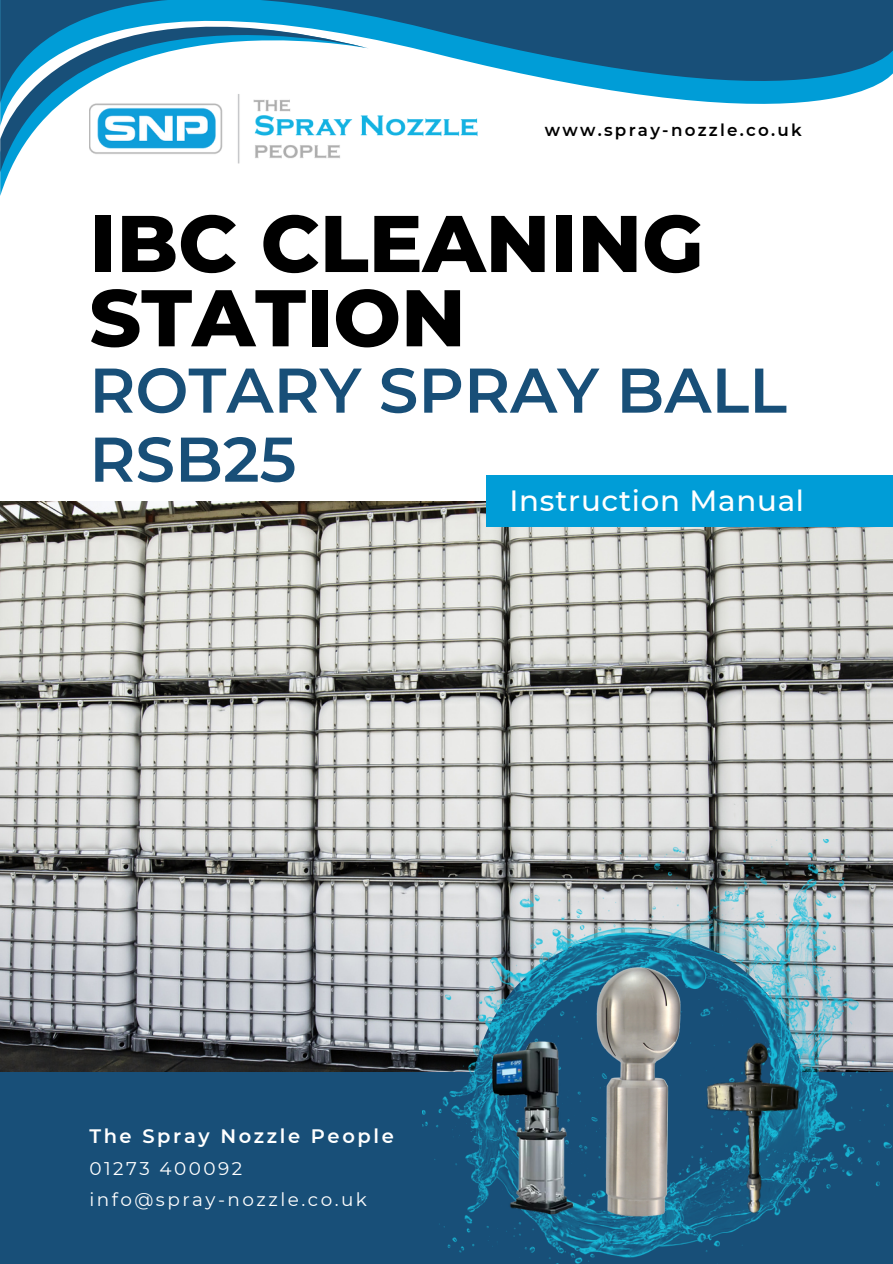
<style>
.page{position:relative;width:893px;height:1264px;background:#fff}
.page>*{position:absolute;margin:0;border:0;box-sizing:border-box;transform-origin:0 0}
.t1{font:800 80.1px "Montserrat";color:#000}
.t2{font:600 63px/69px "Montserrat";color:#184f78}
.t3{font:500 29.25px "Montserrat";letter-spacing:.025em;color:#fff}
.t4{font:600 19.5px "Montserrat";letter-spacing:.135em;color:#fff}
.t5{font:18.45px "Montserrat";letter-spacing:.135em;color:#fff}
.t6{font:600 16.65px "Montserrat";letter-spacing:.135em;color:#000}
</style>
<div class="page">
<img style="left:0;top:501px;width:892px;height:571px">
<div style="left:0;top:1072px;width:892px;height:191px;background:#184f78"></div>
<div style="left:486px;top:475px;width:406px;height:52px;background:#009dd7"></div>
<svg style="left:369px;top:0;width:523px;height:132px"></svg>
<svg style="left:0;top:0;width:369px;height:172px"></svg>
<img style="left:423px;top:840px;width:469px;height:423px">
<img style="left:491px;top:1038px;width:84px;height:179px">
<img style="left:589px;top:958px;width:98px;height:259px">
<img style="left:696px;top:1038px;width:108px;height:179px">
<p class="t6" style="left:544px;top:119px;width:258px">www.spray-nozzle.co.uk</p>
<p class="t1" style="left:89px;top:194px;width:616px">IBC CLEANING</p>
<p class="t1" style="left:89px;top:269px;width:378px">STATION</p>
<p class="t2" style="left:89px;top:355px;width:699px">ROTARY SPRAY BALL<br>RSB25</p>
<p class="t3" style="left:509px;top:483px;width:296px">Instruction Manual</p>
<p class="t4" style="left:89px;top:1124px;width:306px">The Spray Nozzle People</p>
<p class="t5" style="left:89px;top:1156px;width:154px">01273 400092</p>
<p class="t5" style="left:89px;top:1188px;width:279px">info@spray-nozzle.co.uk</p>
</div>
